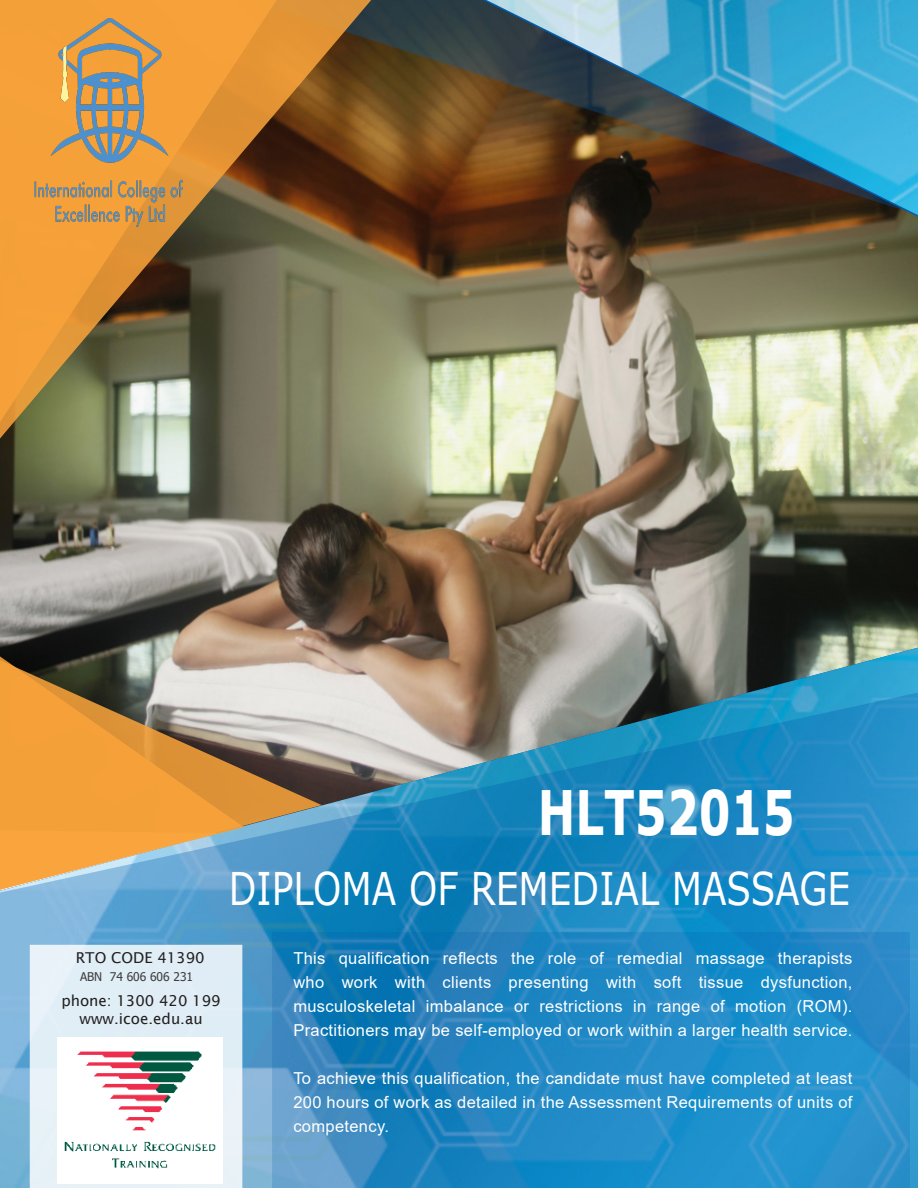
<style>
.page{position:relative;width:918px;height:1188px;background:#fff}
.page>*{position:absolute;margin:0;border:0;box-sizing:border-box;transform-origin:0 0}
.t1{font:700 61.2px "Verdana";color:#fff;scale:.74 1}
.t2{font:45px "Verdana";color:#fff;scale:.8 1}
.t3{font:16.5px/24px "Arial";letter-spacing:.02em;color:#fff;text-align:justify}
.t4{font:15px "Lucida Sans";color:#231f20}
.t5{font:12px "Tahoma";color:#3e3e3f}
</style>
<div class="page">
<img style="left:391px;top:286px;width:527px;height:362px">
<img style="left:322px;top:648px;width:596px;height:18px">
<svg style="left:0;top:666px;width:918px;height:522px;background:#4090b8"></svg>
<svg style="left:244px;top:649px;width:78px;height:264px;background:#91a2a7"></svg>
<svg style="left:0;top:649px;width:244px;height:316px;background:#b39d77"></svg>
<img style="left:0;top:0;width:391px;height:649px">
<img style="left:347px;top:0;width:571px;height:286px">
<svg style="left:30px;top:945px;width:212px;height:243px;background:#e3eff6"></svg>
<img style="left:57px;top:1037px;width:165px;height:146px">
<img style="left:6px;top:0;width:228px;height:243px">
<svg style="left:272px;top:932px;width:638px;height:256px;background:#2388c4"></svg>
<p class="t1" style="left:538px;top:769px;width:349px">HLT52015</p>
<p class="t2" style="left:229px;top:858px;width:778px">DIPLOMA OF REMEDIAL MASSAGE</p>
<p class="t4" style="left:76px;top:949px;width:130px">RTO CODE 41390</p>
<p class="t5" style="left:80px;top:968px;width:115px">ABN 74 606 606 231</p>
<p class="t4" style="left:61px;top:992px;width:161px">phone: 1300 420 199</p>
<p class="t4" style="left:79px;top:1010px;width:125px">www.icoe.edu.au</p>
<p class="t3" style="left:293px;top:946px;width:561px">This qualification reflects the role of remedial massage therapists who work with clients presenting with soft tissue dysfunction, musculoskeletal imbalance or restrictions in range of motion (ROM).<br>Practitioners may be self-employed or work within a larger health service.</p>
<p class="t3" style="left:293px;top:1066px;width:561px">To achieve this qualification, the candidate must have completed at least 200 hours of work as detailed in the Assessment Requirements of units of competency.</p>
</div>
